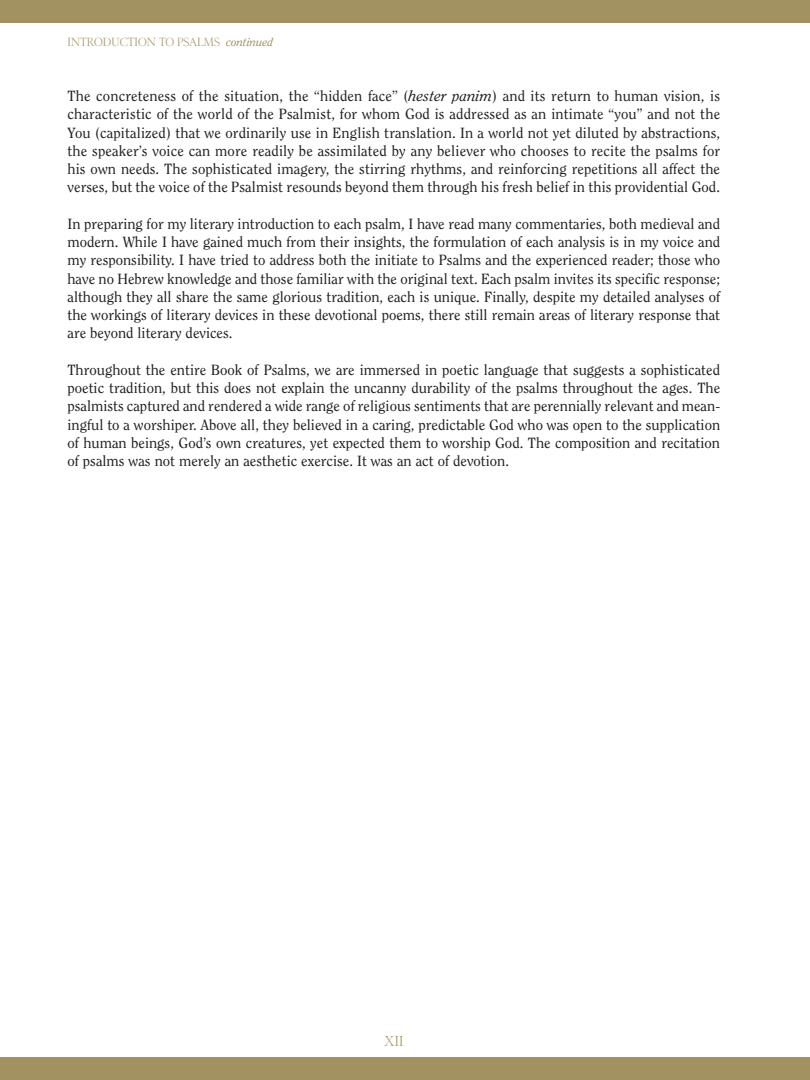
<style>
.page{position:relative;width:810px;height:1080px;background:#fff}
.page>*{position:absolute;margin:0;border:0;box-sizing:border-box;transform-origin:0 0}
.t1{font:14.75px/18.2px "Clearface";color:#231f20;text-align:justify}
.t2{font:13.75px "Equate";color:#a29161}
.t3{font:11.25px "Equate";color:#a29161}
.s1{font-family:"Clearface";font-style:italic}
.s2{font-style:italic}
</style>
<div class="page">
<div style="left:0;top:0;width:810px;height:23px;background:#a29161"></div>
<div style="left:0;top:1058px;width:810px;height:22px;background:#a29161"></div>
<p class="t3" style="left:67px;top:35px;width:207px">INTRODUCTION TO PSALMS <span class="s1">continued</span></p>
<p class="t1" style="left:67px;top:88px;width:654px">The concreteness of the situation, the “hidden face” (<span class="s2">hester panim</span>) and its return to human vision, is characteristic of the world of the Psalmist, for whom God is addressed as an intimate “you” and not the You (capitalized) that we ordinarily use in English translation. In a world not yet diluted by abstractions, the speaker’s voice can more readily be assimilated by any believer who chooses to recite the psalms for his own needs. The sophisticated imagery, the stirring rhythms, and reinforcing repetitions all affect the verses, but the voice of the Psalmist resounds beyond them through his fresh belief in this providential God.</p>
<p class="t1" style="left:67px;top:216px;width:654px">In preparing for my literary introduction to each psalm, I have read many commentaries, both medieval and modern. While I have gained much from their insights, the formulation of each analysis is in my voice and my responsibility. I have tried to address both the initiate to Psalms and the experienced reader; those who have no Hebrew knowledge and those familiar with the original text. Each psalm invites its specific response; although they all share the same glorious tradition, each is unique. Finally, despite my detailed analyses of the workings of literary devices in these devotional poems, there still remain areas of literary response that are beyond literary devices.</p>
<p class="t1" style="left:67px;top:362px;width:654px">Throughout the entire Book of Psalms, we are immersed in poetic language that suggests a sophisticated poetic tradition, but this does not explain the uncanny durability of the psalms throughout the ages. The psalmists captured and rendered a wide range of religious sentiments that are perennially relevant and mean&shy;ingful to a worshiper. Above all, they believed in a caring, predictable God who was open to the supplication of human beings, God’s own creatures, yet expected them to worship God. The composition and recitation of psalms was not merely an aesthetic exercise. It was an act of devotion.</p>
<p class="t2" style="left:384px;top:1034px;width:21px">XII</p>
</div>
